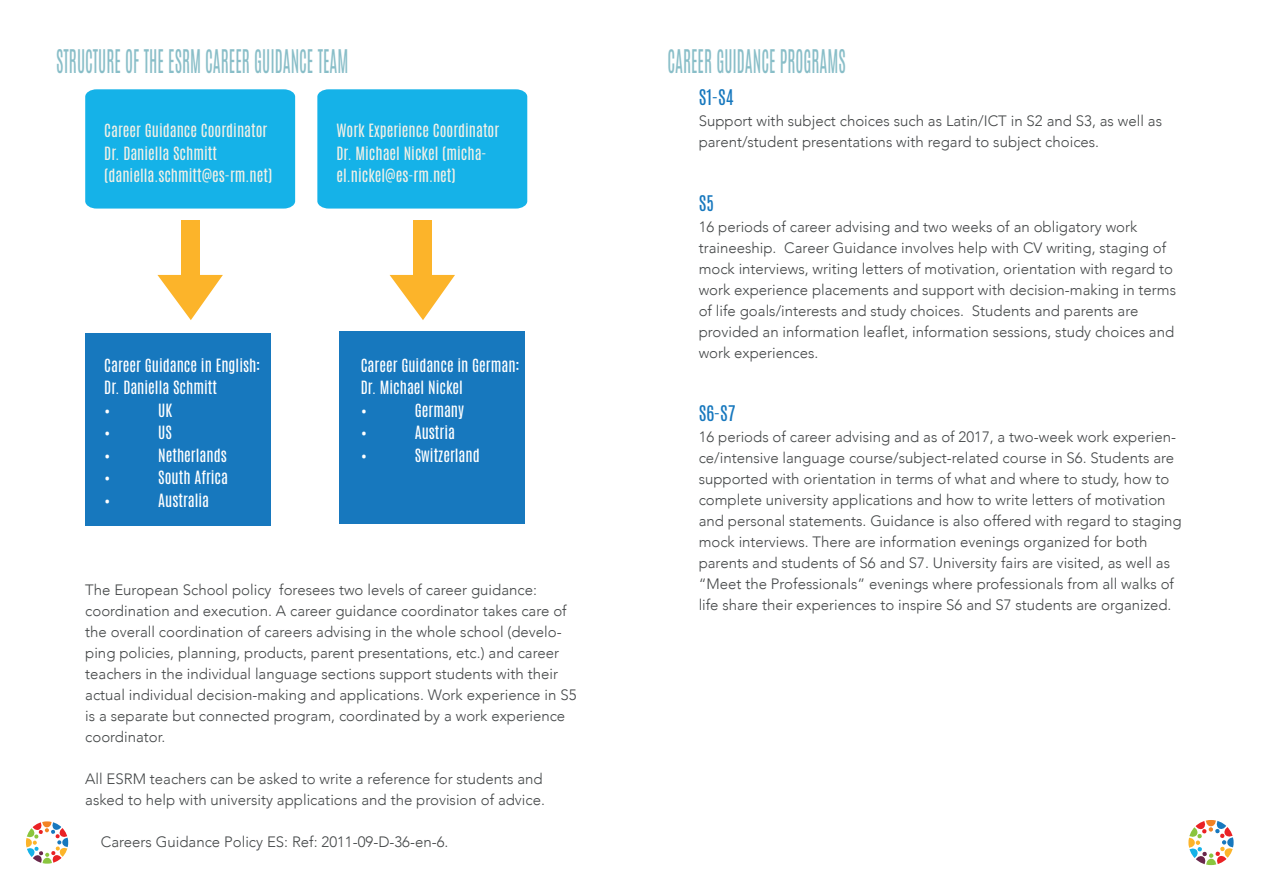
<style>
.page{position:relative;width:1263px;height:893px;background:#fff}
.page>*{position:absolute;margin:0;border:0;box-sizing:border-box;transform-origin:0 0}
.t1{font:27.15px "Antonio";color:#89bec8;scale:.64 1}
.t2{font:18px "Antonio";color:#1778be}
.t3{font:15.3px/22.5px "Antonio";color:#fff}
.t4{font:15.3px/22.5px "Antonio";color:#f0f0e7}
.t5{font:300 15px/21px "Avenir";color:#444748}
</style>
<div class="page">
<svg style="left:26px;top:821px;width:42px;height:43px"></svg>
<svg style="left:1188px;top:820px;width:46px;height:45px"></svg>
<div style="left:85px;top:89px;width:210px;height:120px;background:#15b2e8"></div>
<div style="left:317px;top:89px;width:210px;height:120px;background:#15b2e8"></div>
<div style="left:182px;top:220px;width:18px;height:55px;background:#fcb42a"></div>
<svg style="left:157px;top:275px;width:66px;height:45px"></svg>
<div style="left:414px;top:220px;width:18px;height:55px;background:#fcb42a"></div>
<svg style="left:390px;top:275px;width:65px;height:45px"></svg>
<div style="left:85px;top:333px;width:185px;height:192px;background:#1778be"></div>
<div style="left:340px;top:331px;width:185px;height:192px;background:#1778be"></div>
<h1 class="t1" style="left:56px;top:42px;width:458px">STRUCTURE OF THE ESRM CAREER GUIDANCE TEAM</h1>
<p class="t4" style="left:104px;top:120px;width:170px">Career Guidance Coordinator<br>Dr. Daniella Schmitt (daniella.schmitt@es-rm.net)</p>
<p class="t4" style="left:336px;top:120px;width:164px">Work Experience Coordinator<br>Dr. Michael Nickel (micha&shy;el.nickel@es-rm.net)</p>
<p class="t3" style="left:104px;top:354px;width:158px">Career Guidance in English:<br>Dr. Daniella Schmitt<br>•</p>
<p class="t3" style="left:158px;top:399px;width:15px">UK</p>
<p class="t3" style="left:104px;top:421px;width:8px">•</p>
<p class="t3" style="left:158px;top:421px;width:15px">US</p>
<p class="t3" style="left:104px;top:444px;width:8px">•</p>
<p class="t3" style="left:158px;top:444px;width:70px">Netherlands</p>
<p class="t3" style="left:104px;top:467px;width:8px">•</p>
<p class="t3" style="left:158px;top:467px;width:71px">South Africa</p>
<p class="t3" style="left:104px;top:489px;width:8px">•</p>
<p class="t3" style="left:158px;top:489px;width:52px">Australia</p>
<p class="t3" style="left:361px;top:354px;width:160px">Career Guidance in German:<br>Dr. Michael Nickel<br>•</p>
<p class="t3" style="left:415px;top:399px;width:51px">Germany</p>
<p class="t3" style="left:361px;top:421px;width:8px">•</p>
<p class="t3" style="left:415px;top:421px;width:42px">Austria</p>
<p class="t3" style="left:361px;top:444px;width:8px">•</p>
<p class="t3" style="left:415px;top:444px;width:66px">Switzerland</p>
<p class="t5" style="left:85px;top:579px;width:493px">The European School policy foresees two levels of career guidance: coordination and execution. A career guidance coordinator takes care of the overall coordination of careers advising in the whole school (develo&shy;ping policies, planning, products, parent presentations, etc.) and career teachers in the individual language sections support students with their actual individual decision-making and applications. Work experience in S5 is a separate but connected program, coordinated by a work experience coordinator.</p>
<p class="t5" style="left:85px;top:768px;width:461px">All ESRM teachers can be asked to write a reference for students and asked to help with university applications and the provision of advice.</p>
<p class="t5" style="left:101px;top:831px;width:349px">Careers Guidance Policy ES: Ref: 2011-09-D-36-en-6.</p>
<h1 class="t1" style="left:667px;top:42px;width:280px">CAREER GUIDANCE PROGRAMS</h1>
<p class="t2" style="left:699px;top:84px;width:36px">S1-S4</p>
<p class="t5" style="left:699px;top:110px;width:465px">Support with subject choices such as Latin/ICT in S2 and S3, as well as parent/student presentations with regard to subject choices.</p>
<p class="t2" style="left:699px;top:190px;width:17px">S5</p>
<p class="t5" style="left:699px;top:216px;width:479px">16 periods of career advising and two weeks of an obligatory work traineeship. Career Guidance involves help with CV writing, staging of mock interviews, writing letters of motivation, orientation with regard to work experience placements and support with decision-making in terms of life goals/interests and study choices. Students and parents are provided an information leaflet, information sessions, study choices and work experiences.</p>
<p class="t2" style="left:699px;top:400px;width:39px">S6-S7</p>
<p class="t5" style="left:699px;top:427px;width:485px">16 periods of career advising and as of 2017, a two-week work experien&shy;ce/intensive language course/subject-related course in S6. Students are supported with orientation in terms of what and where to study, how to complete university applications and how to write letters of motivation and personal statements. Guidance is also offered with regard to staging mock interviews. There are information evenings organized for both parents and students of S6 and S7. University fairs are visited, as well as “Meet the Professionals” evenings where professionals from all walks of life share their experiences to inspire S6 and S7 students are organized.</p>
</div>
